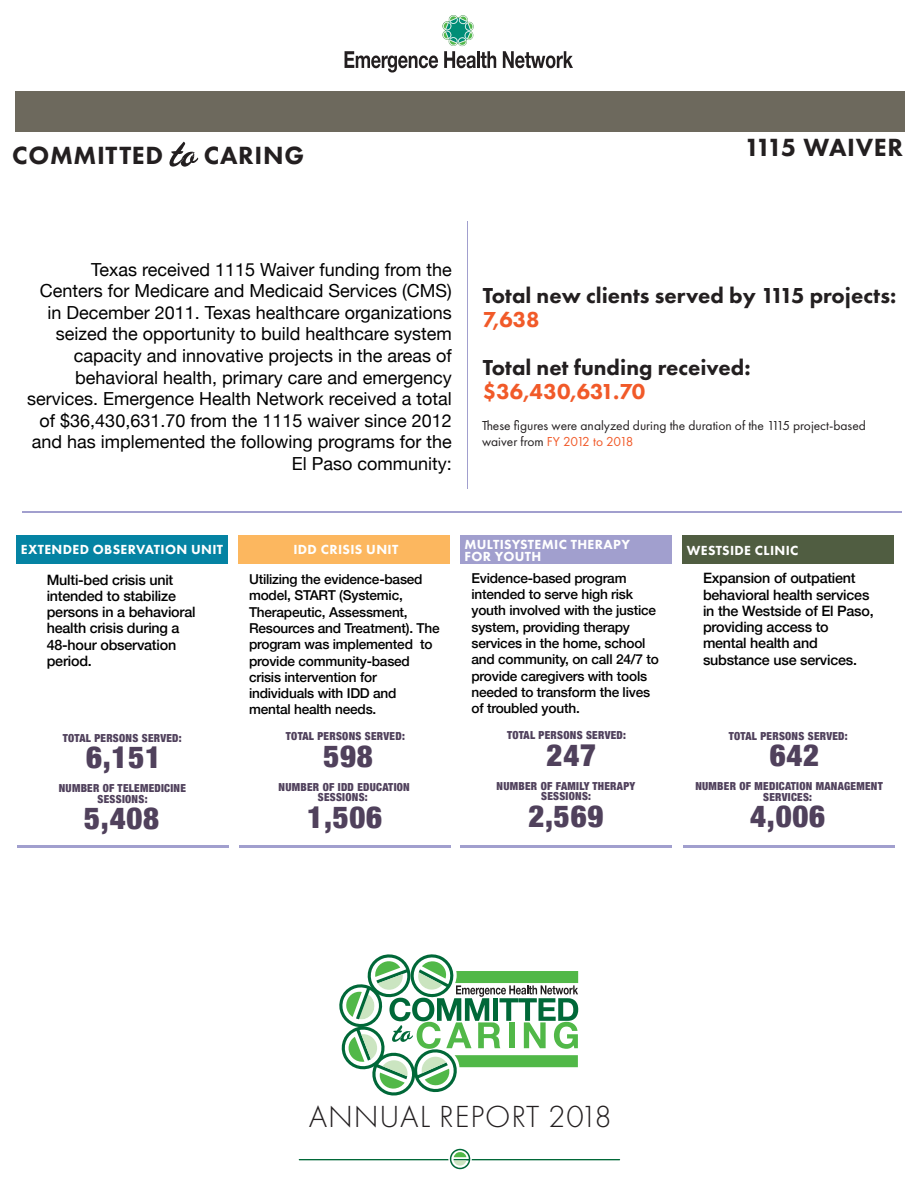
<style>
.page{position:relative;width:918px;height:1188px;background:#fff}
.page>*{position:absolute;margin:0;border:0;box-sizing:border-box;transform-origin:0 0}
.t1{font:300 31.65px "Futura PT";letter-spacing:.025em;color:#231f20}
.t2{font:900 condensed 30.75px "Helvetica Neue";letter-spacing:.025em;color:#50415c}
.t3{font:800 25.8px "Futura PT";letter-spacing:.025em;color:#231f20}
.t4{font:800 25.8px "Futura PT";letter-spacing:.005em;color:#231f20}
.t5{font:800 22.5px "Futura PT";color:#231f20}
.t6{font:800 22.5px "Futura PT";color:#f15a29}
.t7{font:18px/21.6px "Helvetica Neue";color:#010101;text-align:right}
.t8{font:500 14.25px/16.2px "Helvetica Neue";letter-spacing:-.015em;color:#010101}
.t9{font:500 13.65px/16.2px "Helvetica Neue";letter-spacing:-.015em;color:#010101}
.t10{font:800 13.65px/11.7px "Futura PT";letter-spacing:.025em;color:#fff}
.t11{font:13.5px/16.2px "Futura PT";color:#231f20}
.t12{font:900 condensed 11.1px/10.4px "Helvetica Neue";letter-spacing:.025em;color:#50415c;text-align:center}
.s1{color:#f15a29}
</style>
<div class="page">
<div style="left:16px;top:535px;width:212px;height:28px;background:#0483a3"></div>
<hr style="left:17px;top:845px;width:212px;height:2px;background:#a19fce">
<div style="left:238px;top:535px;width:212px;height:28px;background:#fcb75f"></div>
<hr style="left:239px;top:845px;width:212px;height:2px;background:#a19fce">
<div style="left:460px;top:535px;width:212px;height:28px;background:#a19fce"></div>
<hr style="left:461px;top:845px;width:211px;height:2px;background:#a19fce">
<div style="left:682px;top:536px;width:212px;height:28px;background:#505d41"></div>
<hr style="left:683px;top:845px;width:212px;height:3px;background:#a19fce">
<svg style="left:345px;top:15px;width:151px;height:58px"></svg>
<svg style="left:503px;top:51px;width:70px;height:17px"></svg>
<div style="left:15px;top:92px;width:890px;height:40px;background:#6d695d"></div>
<svg style="left:169px;top:142px;width:29px;height:25px"></svg>
<hr style="left:22px;top:511px;width:880px;height:2px;background:#a19fce">
<hr style="left:299px;top:1159px;width:321px;height:1px;background:#006838">
<svg style="left:448px;top:1147px;width:24px;height:24px"></svg>
<svg style="left:450px;top:1149px;width:20px;height:20px"></svg>
<svg style="left:339px;top:954px;width:239px;height:142px"></svg>
<h3 class="t3" style="left:12px;top:140px;width:153px">COMMITTED</h3>
<h3 class="t3" style="left:204px;top:140px;width:102px">CARING</h3>
<h3 class="t4" style="left:744px;top:132px;width:160px">1115 WAIVER</h3>
<p class="t7" style="left:27px;top:260px;width:426px">Texas received 1115 Waiver funding from the Centers for Medicare and Medicaid Services (CMS) in December 2011. Texas healthcare organizations seized the opportunity to build healthcare system capacity and innovative projects in the areas of behavioral health, primary care and emergency services. Emergence Health Network received a total of $36,430,631.70 from the 1115 waiver since 2012 and has implemented the following programs for the El Paso community:</p>
<h3 class="t5" style="left:483px;top:281px;width:415px">Total new clients served by 1115 projects:</h3>
<h3 class="t6" style="left:483px;top:305px;width:58px">7,638</h3>
<h3 class="t5" style="left:483px;top:353px;width:269px">Total net funding received:</h3>
<h3 class="t6" style="left:483px;top:377px;width:164px">$36,430,631.70</h3>
<p class="t11" style="left:482px;top:418px;width:385px">These figures were analyzed during the duration of the 1115 project-based waiver from <span class="s1">FY 2012 to 2018</span></p>
<p class="t10" style="left:21px;top:543px;width:204px">EXTENDED OBSERVATION UNIT</p>
<p class="t8" style="left:47px;top:570px;width:150px">Multi-bed crisis unit intended to stabilize persons in a behavioral health crisis during a<br>48-hour observation period.</p>
<p class="t12" style="left:63px;top:732px;width:120px">TOTAL PERSONS SERVED:</p>
<h2 class="t2" style="left:86px;top:732px;width:76px">6,151</h2>
<p class="t12" style="left:59px;top:782px;width:129px">NUMBER OF TELEMEDICINE<br>SESSIONS:</p>
<h2 class="t2" style="left:84px;top:793px;width:76px">5,408</h2>
<p class="t10" style="left:293px;top:543px;width:107px">IDD CRISIS UNIT</p>
<p class="t9" style="left:249px;top:570px;width:192px">Utilizing the evidence-based model, START (Systemic,<br>Therapeutic, Assessment,<br>Resources and Treatment). The program was implemented to provide community-based crisis intervention for individuals with IDD and mental health needs.</p>
<p class="t12" style="left:286px;top:731px;width:120px">TOTAL PERSONS SERVED:</p>
<h2 class="t2" style="left:324px;top:731px;width:51px">598</h2>
<p class="t12" style="left:279px;top:781px;width:133px">NUMBER OF IDD EDUCATION<br>SESSIONS:</p>
<h2 class="t2" style="left:307px;top:792px;width:76px">1,506</h2>
<p class="t10" style="left:464px;top:538px;width:167px">MULTISYSTEMIC THERAPY<br>FOR YOUTH</p>
<p class="t9" style="left:471px;top:569px;width:189px">Evidence-based program intended to serve high risk youth involved with the justice system, providing therapy services in the home, school and community, on call 24/7 to provide caregivers with tools needed to transform the lives of troubled youth.</p>
<p class="t12" style="left:507px;top:729px;width:120px">TOTAL PERSONS SERVED:</p>
<h2 class="t2" style="left:547px;top:730px;width:51px">247</h2>
<p class="t12" style="left:497px;top:780px;width:140px">NUMBER OF FAMILY THERAPY<br>SESSIONS:</p>
<h2 class="t2" style="left:528px;top:790px;width:76px">2,569</h2>
<p class="t10" style="left:687px;top:544px;width:113px">WESTSIDE CLINIC</p>
<p class="t8" style="left:703px;top:569px;width:172px">Expansion of outpatient behavioral health services in the Westside of El Paso, providing access to mental health and substance use services.</p>
<p class="t12" style="left:729px;top:730px;width:120px">TOTAL PERSONS SERVED:</p>
<h2 class="t2" style="left:770px;top:730px;width:51px">642</h2>
<p class="t12" style="left:695px;top:780px;width:189px">NUMBER OF MEDICATION MANAGEMENT<br>SERVICES:</p>
<h2 class="t2" style="left:750px;top:791px;width:76px">4,006</h2>
<h1 class="t1" style="left:309px;top:1098px;width:305px">ANNUAL REPORT 2018</h1>
</div>
